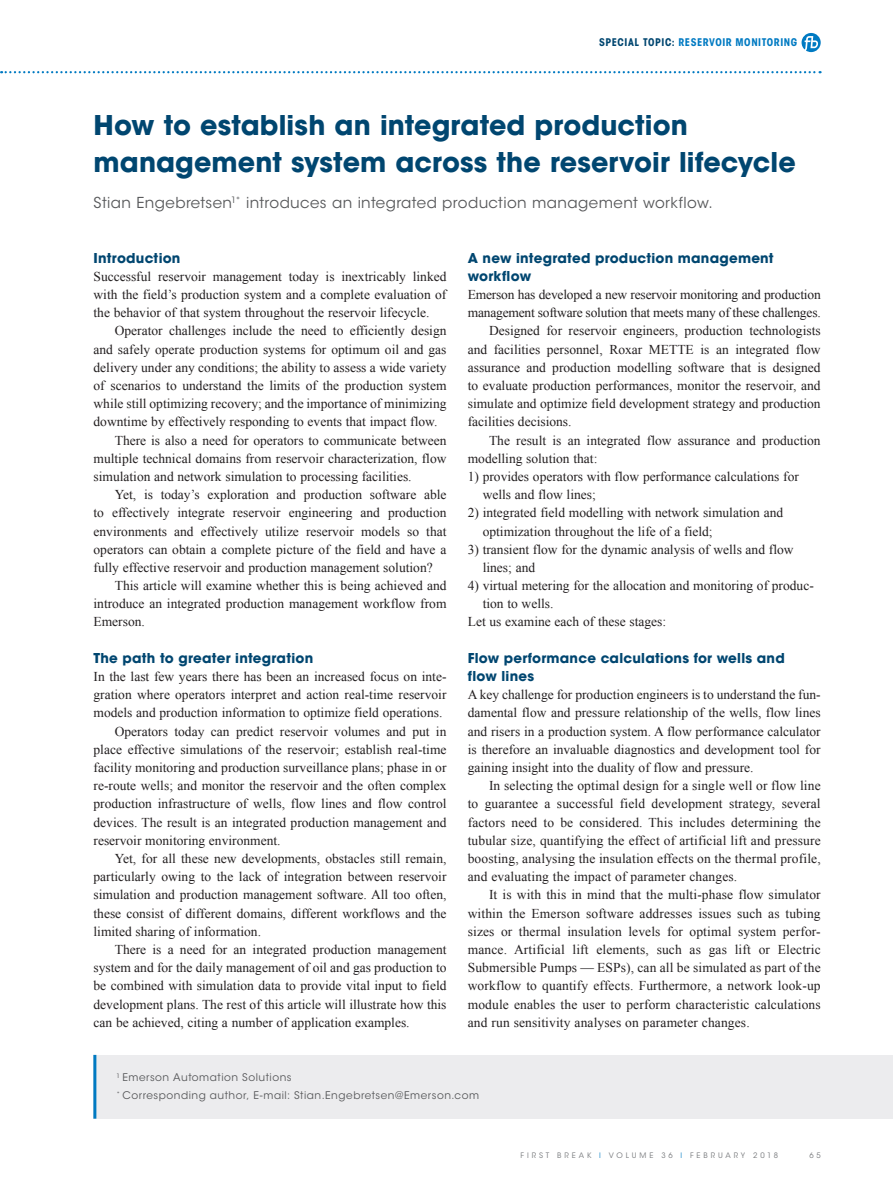
<style>
.page{position:relative;width:893px;height:1191px;background:#fff}
.page>*{position:absolute;margin:0;border:0;box-sizing:border-box;transform-origin:0 0}
.t1{font:700 27px/36.3px "ITC Avant Garde Std";letter-spacing:.005em;color:#004670}
.t2{font:15px "ITC Avant Garde Std";letter-spacing:.025em;color:#57585a}
.t3{font:13.5px/18.1px "Times New Roman";color:#231f20;text-align:justify}
.t4{font:700 13.5px/18.1px "ITC Avant Garde Std";letter-spacing:.015em;color:#004670}
.t5{font:10.5px/18.1px "ITC Avant Garde Std";letter-spacing:.05em;color:#57585a}
.t6{font:700 condensed 10.5px "ITC Avant Garde Std";letter-spacing:.055em;color:#007ac2}
.t7{font:7.5px "ITC Avant Garde Std";letter-spacing:.385em;color:#787a7d}
.s1{color:#004670}
.s2{color:#1c8acb}
</style>
<div class="page">
<svg style="left:801px;top:33px;width:20px;height:19px"></svg>
<svg style="left:1px;top:71px;width:820px;height:2px"></svg>
<div style="left:93px;top:1054px;width:800px;height:64px;background:#ececee"></div>
<hr style="left:93px;top:1054px;width:3px;height:64px;background:#007ac2">
<p class="t6" style="left:599px;top:36px;width:200px"><span class="s1">SPECIAL TOPIC:</span> RESERVOIR MONITORING</p>
<h1 class="t1" style="left:94px;top:107px;width:704px">How to establish an integrated production management system across the reservoir lifecycle</h1>
<p class="t2" style="left:94px;top:194px;width:621px">Stian Engebretsen<sup>1*</sup> introduces an integrated production management workflow.</p>
<p class="t4" style="left:94px;top:248px;width:88px">Introduction</p>
<p class="t3" style="left:94px;top:267px;width:354px">Successful reservoir management today is inextricably linked with the field’s production system and a complete evaluation of the behavior of that system throughout the reservoir lifecycle.</p>
<p class="t3" style="left:115px;top:322px;width:333px">Operator challenges include the need to efficiently design</p>
<p class="t3" style="left:94px;top:340px;width:354px">and safely operate production systems for optimum oil and gas</p>
<p class="t3" style="left:94px;top:358px;width:354px">delivery under any conditions; the ability to assess a wide variety</p>
<p class="t3" style="left:94px;top:376px;width:354px">of scenarios to understand the limits of the production system</p>
<p class="t3" style="left:94px;top:394px;width:354px">while still optimizing recovery; and the importance of minimizing</p>
<p class="t3" style="left:94px;top:412px;width:345px">downtime by effectively responding to events that impact flow.</p>
<p class="t3" style="left:115px;top:431px;width:333px">There is also a need for operators to communicate between</p>
<p class="t3" style="left:94px;top:449px;width:354px">multiple technical domains from reservoir characterization, flow</p>
<p class="t3" style="left:94px;top:467px;width:320px">simulation and network simulation to processing facilities.</p>
<p class="t3" style="left:115px;top:485px;width:333px">Yet, is today’s exploration and production software able</p>
<p class="t3" style="left:94px;top:503px;width:354px">to effectively integrate reservoir engineering and production</p>
<p class="t3" style="left:94px;top:522px;width:354px">environments and effectively utilize reservoir models so that</p>
<p class="t3" style="left:94px;top:540px;width:354px">operators can obtain a complete picture of the field and have a</p>
<p class="t3" style="left:94px;top:558px;width:341px">fully effective reservoir and production management solution?</p>
<p class="t3" style="left:115px;top:576px;width:333px">This article will examine whether this is being achieved and</p>
<p class="t3" style="left:94px;top:594px;width:354px">introduce an integrated production management workflow from</p>
<p class="t3" style="left:94px;top:612px;width:53px">Emerson.</p>
<p class="t4" style="left:94px;top:649px;width:221px">The path to greater integration</p>
<p class="t3" style="left:94px;top:667px;width:354px">In the last few years there has been an increased focus on inte-</p>
<p class="t3" style="left:94px;top:685px;width:354px">gration where operators interpret and action real-time reservoir</p>
<p class="t3" style="left:94px;top:703px;width:350px">models and production information to optimize field operations.</p>
<p class="t3" style="left:115px;top:722px;width:333px">Operators today can predict reservoir volumes and put in</p>
<p class="t3" style="left:94px;top:740px;width:354px">place effective simulations of the reservoir; establish real-time</p>
<p class="t3" style="left:94px;top:758px;width:354px">facility monitoring and production surveillance plans; phase in or</p>
<p class="t3" style="left:94px;top:776px;width:354px">re-route wells; and monitor the reservoir and the often complex</p>
<p class="t3" style="left:94px;top:794px;width:354px">production infrastructure of wells, flow lines and flow control</p>
<p class="t3" style="left:94px;top:812px;width:354px">devices. The result is an integrated production management and</p>
<p class="t3" style="left:94px;top:831px;width:189px">reservoir monitoring environment.</p>
<p class="t3" style="left:115px;top:849px;width:333px">Yet, for all these new developments, obstacles still remain,</p>
<p class="t3" style="left:94px;top:867px;width:354px">particularly owing to the lack of integration between reservoir</p>
<p class="t3" style="left:94px;top:885px;width:354px">simulation and production management software. All too often,</p>
<p class="t3" style="left:94px;top:903px;width:354px">these consist of different domains, different workflows and the</p>
<p class="t3" style="left:94px;top:922px;width:169px">limited sharing of information.</p>
<p class="t3" style="left:115px;top:940px;width:333px">There is a need for an integrated production management</p>
<p class="t3" style="left:94px;top:958px;width:354px">system and for the daily management of oil and gas production to</p>
<p class="t3" style="left:94px;top:976px;width:354px">be combined with simulation data to provide vital input to field</p>
<p class="t3" style="left:94px;top:994px;width:354px">development plans. The rest of this article will illustrate how this</p>
<p class="t3" style="left:94px;top:1013px;width:318px">can be achieved, citing a number of application examples.</p>
<p class="t4" style="left:468px;top:248px;width:307px">A new integrated production management workflow</p>
<p class="t3" style="left:468px;top:285px;width:354px">Emerson has developed a new reservoir monitoring and production</p>
<p class="t3" style="left:468px;top:303px;width:354px">management software solution that meets many of these challenges.</p>
<p class="t3" style="left:489px;top:322px;width:333px">Designed for reservoir engineers, production technologists</p>
<p class="t3" style="left:468px;top:340px;width:354px">and facilities personnel, Roxar METTE is an integrated flow</p>
<p class="t3" style="left:468px;top:358px;width:354px">assurance and production modelling software that is designed</p>
<p class="t3" style="left:468px;top:376px;width:354px">to evaluate production performances, monitor the reservoir, and</p>
<p class="t3" style="left:468px;top:394px;width:354px">simulate and optimize field development strategy and production</p>
<p class="t3" style="left:468px;top:412px;width:105px">facilities decisions.</p>
<p class="t3" style="left:489px;top:431px;width:333px">The result is an integrated flow assurance and production</p>
<p class="t3" style="left:468px;top:449px;width:131px">modelling solution that:</p>
<p class="t3" style="left:483px;top:467px;width:318px;text-indent:-15px">1) provides operators with flow performance calculations for wells and flow lines;</p>
<p class="t3" style="left:483px;top:503px;width:302px;text-indent:-15px">2) integrated field modelling with network simulation and optimization throughout the life of a field;</p>
<p class="t3" style="left:483px;top:540px;width:312px;text-indent:-15px">3) transient flow for the dynamic analysis of wells and flow lines; and</p>
<p class="t3" style="left:468px;top:576px;width:348px">4) virtual metering for the allocation and monitoring of produc-</p>
<p class="t3" style="left:483px;top:594px;width:72px">tion to wells.</p>
<p class="t3" style="left:468px;top:612px;width:200px">Let us examine each of these stages:</p>
<p class="t4" style="left:468px;top:649px;width:318px">Flow performance calculations for wells and flow lines</p>
<p class="t3" style="left:468px;top:685px;width:354px">A key challenge for production engineers is to understand the fun&shy;damental flow and pressure relationship of the wells, flow lines and risers in a production system. A flow performance calculator is therefore an invaluable diagnostics and development tool for gaining insight into the duality of flow and pressure.</p>
<p class="t3" style="left:468px;top:776px;width:354px;text-indent:21px">In selecting the optimal design for a single well or flow line to guarantee a successful field development strategy, several factors need to be considered. This includes determining the tubular size, quantifying the effect of artificial lift and pressure boosting, analysing the insulation effects on the thermal profile, and evaluating the impact of parameter changes.</p>
<p class="t3" style="left:468px;top:885px;width:354px;text-indent:21px">It is with this in mind that the multi-phase flow simulator within the Emerson software addresses issues such as tubing sizes or thermal insulation levels for optimal system perfor&shy;mance. Artificial lift elements, such as gas lift or Electric Submersible Pumps — ESPs), can all be simulated as part of the workflow to quantify effects. Furthermore, a network look-up module enables the user to perform characteristic calculations and run sensitivity analyses on parameter changes.</p>
<p class="t5" style="left:117px;top:1068px;width:364px"><sup>1</sup> Emerson Automation Solutions<br><sup>*</sup> Corresponding author, E-mail: Stian.Engebretsen@Emerson.com</p>
<p class="t7" style="left:521px;top:1151px;width:259px">FIRST BREAK <span class="s2">I</span> VOLUME 36 <span class="s2">I</span> FEBRUARY 2018</p>
<p class="t7" style="left:810px;top:1151px;width:13px">6 5</p>
</div>
